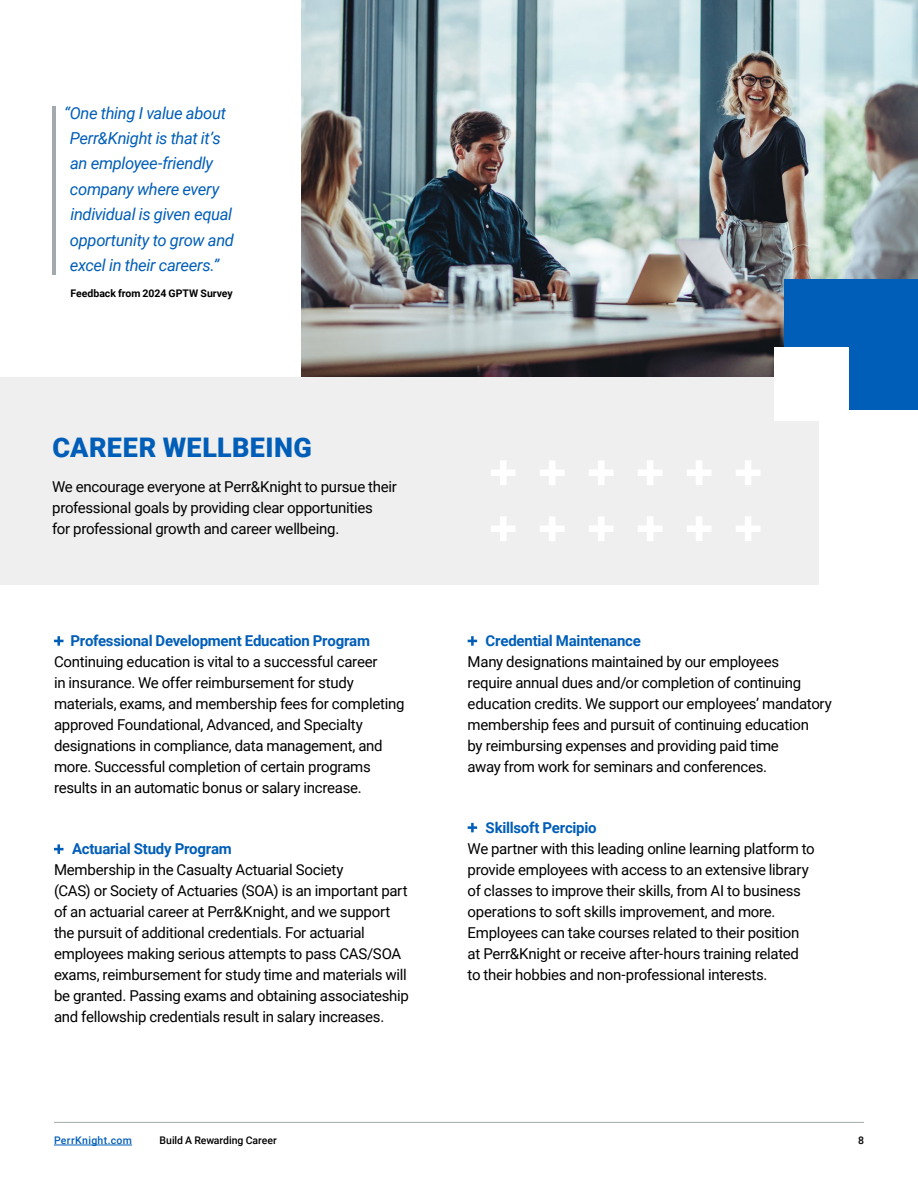
<style>
.page{position:relative;width:918px;height:1188px;background:#fff}
.page>*{position:absolute;margin:0;border:0;box-sizing:border-box;transform-origin:0 0}
.t1{font:900 27px "Roboto";letter-spacing:.015em;color:#005eb8}
.t2{font:italic 16.5px/25.5px "Roboto";letter-spacing:-.02em;color:#005eb8}
.t3{font:15px/21px "Roboto";letter-spacing:-.02em;color:#000}
.t4{font:700 15px "Roboto";letter-spacing:-.015em;color:#005eb8}
.t5{font:700 10.5px "Roboto";letter-spacing:-.005em;color:#000}
.t6{font:500 10.5px "Roboto";letter-spacing:-.005em;color:#000}
.t7{font:500 10.5px "Roboto";letter-spacing:.035em;color:#005eb8}
</style>
<div class="page">
<img style="left:301px;top:0;width:617px;height:378px">
<div style="left:0;top:378px;width:819px;height:207px;background:#efefef"></div>
<hr style="left:54px;top:1122px;width:810px;height:1px;background:#a2aaad">
<hr style="left:54px;top:1145px;width:78px;height:1px;background:#005eb8">
<svg style="left:54px;top:636px;width:10px;height:10px"></svg>
<svg style="left:54px;top:844px;width:10px;height:10px"></svg>
<svg style="left:468px;top:636px;width:9px;height:10px"></svg>
<svg style="left:468px;top:823px;width:9px;height:9px"></svg>
<hr style="left:52px;top:107px;width:4px;height:168px;background:#a2aaad">
<div style="left:784px;top:279px;width:134px;height:130px;background:#005eb8"></div>
<div style="left:775px;top:348px;width:74px;height:73px;background:#fff"></div>
<svg style="left:491px;top:461px;width:24px;height:24px"></svg>
<svg style="left:540px;top:461px;width:24px;height:24px"></svg>
<svg style="left:589px;top:461px;width:24px;height:24px"></svg>
<svg style="left:638px;top:461px;width:24px;height:24px"></svg>
<svg style="left:687px;top:461px;width:24px;height:24px"></svg>
<svg style="left:736px;top:461px;width:24px;height:24px"></svg>
<svg style="left:491px;top:517px;width:24px;height:24px"></svg>
<svg style="left:540px;top:517px;width:24px;height:24px"></svg>
<svg style="left:589px;top:517px;width:24px;height:24px"></svg>
<svg style="left:638px;top:517px;width:24px;height:24px"></svg>
<svg style="left:687px;top:517px;width:24px;height:24px"></svg>
<svg style="left:736px;top:517px;width:24px;height:24px"></svg>
<p class="t2" style="left:70px;top:99px;width:166px;text-indent:-6px">“One thing I value about<br>Perr&amp;Knight is that it’s an employee-friendly company where every individual is given equal opportunity to grow and excel in their careers.”</p>
<p class="t5" style="left:71px;top:286px;width:164px">Feedback from 2024 GPTW Survey</p>
<h1 class="t1" style="left:53px;top:429px;width:261px">CAREER WELLBEING</h1>
<p class="t3" style="left:52px;top:475px;width:346px">We encourage everyone at Perr&amp;Knight to pursue their professional goals by providing clear opportunities<br>for professional growth and career wellbeing.</p>
<p class="t4" style="left:71px;top:630px;width:301px">Professional Development Education Program</p>
<p class="t3" style="left:54px;top:651px;width:352px">Continuing education is vital to a successful career<br>in insurance. We offer reimbursement for study materials, exams, and membership fees for completing approved Foundational, Advanced, and Specialty designations in compliance, data management, and more. Successful completion of certain programs results in an automatic bonus or salary increase.</p>
<p class="t4" style="left:72px;top:839px;width:161px">Actuarial Study Program</p>
<p class="t3" style="left:54px;top:859px;width:356px">Membership in the Casualty Actuarial Society<br>(CAS) or Society of Actuaries (SOA) is an important part of an actuarial career at Perr&amp;Knight, and we support the pursuit of additional credentials. For actuarial employees making serious attempts to pass CAS/SOA exams, reimbursement for study time and materials will be granted. Passing exams and obtaining associateship and fellowship credentials result in salary increases.</p>
<p class="t4" style="left:486px;top:630px;width:157px">Credential Maintenance</p>
<p class="t3" style="left:468px;top:651px;width:366px">Many designations maintained by our employees<br>require annual dues and/or completion of continuing education credits. We support our employees’ mandatory membership fees and pursuit of continuing education<br>by reimbursing expenses and providing paid time<br>away from work for seminars and conferences.</p>
<p class="t4" style="left:486px;top:817px;width:112px">Skillsoft Percipio</p>
<p class="t3" style="left:468px;top:838px;width:349px">We partner with this leading online learning platform to provide employees with access to an extensive library of classes to improve their skills, from AI to business operations to soft skills improvement, and more.<br>Employees can take courses related to their position at Perr&amp;Knight or receive after-hours training related to their hobbies and non-professional interests.</p>
<p class="t7" style="left:54px;top:1133px;width:80px">PerrKnight.com</p>
<p class="t6" style="left:160px;top:1133px;width:119px">Build A Rewarding Career</p>
<p class="t6" style="left:858px;top:1133px;width:7px">8</p>
</div>
